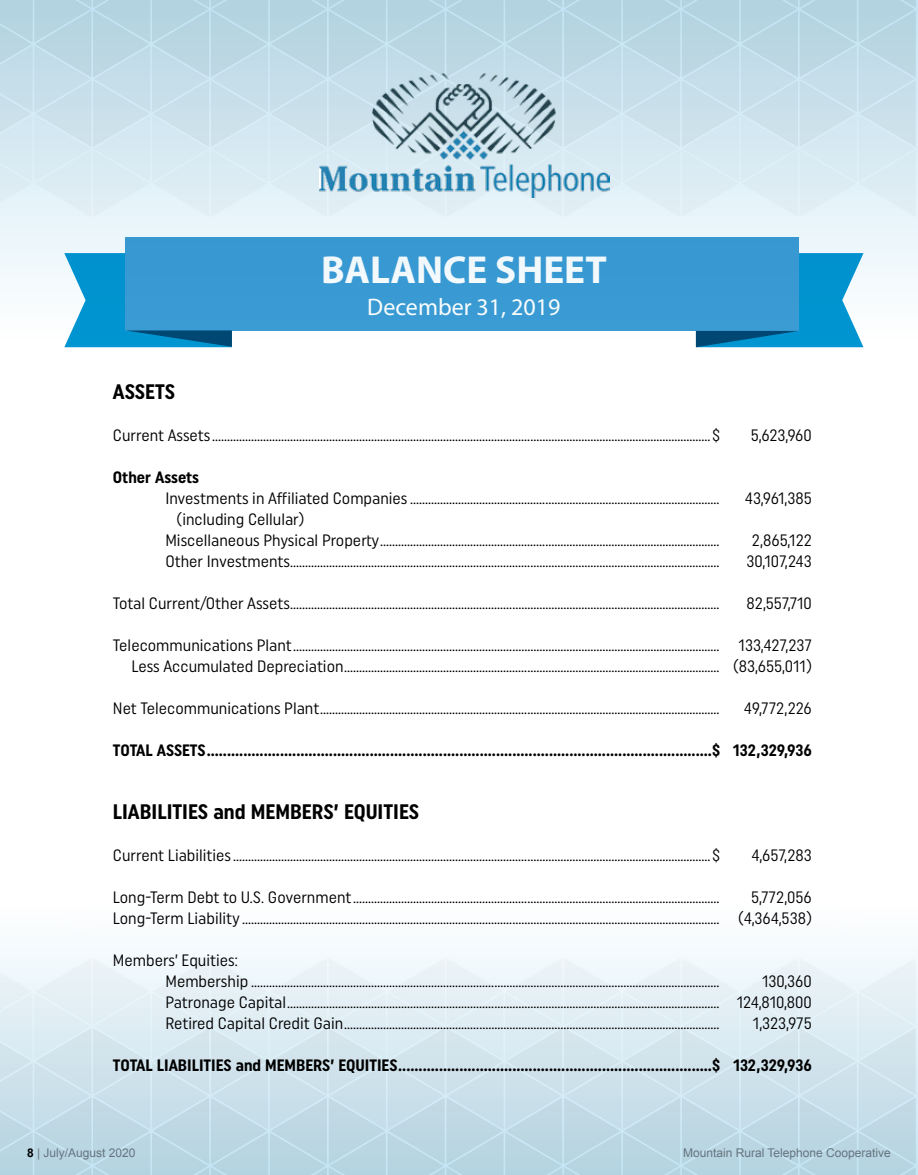
<style>
.page{position:relative;width:918px;height:1175px;background:#fff}
.page>*{position:absolute;margin:0;border:0;box-sizing:border-box;transform-origin:0 0}
.t1{font:700 39.15px "Myriad Pro";color:#fff}
.t2{font:24px "Myriad Pro";color:#fff}
.t3{font:700 21px "Uniform Condensed";color:#000}
.t4{font:16.5px/21px "Uniform Condensed";color:#000}
.t5{font:700 16.5px "Uniform Condensed";color:#000}
.t6{font:12px "Arial";color:#808285}
.s1{font-weight:700;color:#000}
</style>
<div class="page">
<svg style="left:0;top:0;width:918px;height:339px;background:#b4d6e9"></svg>
<div style="left:0;top:906px;width:918px;height:268px;background:linear-gradient(to bottom,#fff,#b4d3e1)"></div>
<svg style="left:64px;top:253px;width:168px;height:94px;background:#2f9acf"></svg>
<svg style="left:696px;top:253px;width:168px;height:94px;background:#2c99cf"></svg>
<img style="left:319px;top:73px;width:290px;height:125px">
<h1 class="t1" style="left:321px;top:244px;width:287px">BALANCE SHEET</h1>
<h2 class="t2" style="left:367px;top:292px;width:195px">December 31, 2019</h2>
<p class="t3" style="left:113px;top:378px;width:64px">ASSETS</p>
<p class="t4" style="left:113px;top:424px;width:609px">Current Assets......................................................................................................................................................................$</p>
<p class="t4" style="left:751px;top:424px;width:63px">5,623,960</p>
<p class="t5" style="left:113px;top:467px;width:88px">Other Assets</p>
<p class="t4" style="left:165px;top:487px;width:556px">Investments in Affiliated Companies .......................................................................................................</p>
<p class="t4" style="left:745px;top:487px;width:69px">43,961,385</p>
<p class="t4" style="left:165px;top:508px;width:556px;text-indent:11px">(including Cellular)<br>Miscellaneous Physical Property.................................................................................................................</p>
<p class="t4" style="left:752px;top:529px;width:62px">2,865,122</p>
<p class="t4" style="left:165px;top:550px;width:556px">Other Investments...............................................................................................................................................</p>
<p class="t4" style="left:747px;top:550px;width:67px">30,107,243</p>
<p class="t4" style="left:113px;top:592px;width:608px">Total Current/Other Assets...............................................................................................................................................</p>
<p class="t4" style="left:746px;top:592px;width:67px">82,557,710</p>
<p class="t4" style="left:113px;top:634px;width:701px;text-align:right">Telecommunications Plant.............................................................................................................................................. 133,427,237<br>Less Accumulated Depreciation............................................................................................................................. (83,655,011)</p>
<p class="t4" style="left:113px;top:697px;width:608px">Net Telecommunications Plant.....................................................................................................................................</p>
<p class="t4" style="left:744px;top:697px;width:70px">49,772,226</p>
<p class="t5" style="left:113px;top:740px;width:700px">TOTAL ASSETS............................................................................................................................$ 132,329,936</p>
<p class="t3" style="left:113px;top:798px;width:308px">LIABILITIES and MEMBERS’ EQUITIES</p>
<p class="t4" style="left:113px;top:844px;width:609px">Current Liabilities...............................................................................................................................................................$</p>
<p class="t4" style="left:752px;top:844px;width:62px">4,657,283</p>
<p class="t4" style="left:113px;top:886px;width:608px">Long-Term Debt to U.S. Government..........................................................................................................................</p>
<p class="t4" style="left:113px;top:886px;width:701px;text-align:right">5,772,056<br>Long-Term Liability ............................................................................................................................................................... (4,364,538)</p>
<p class="t4" style="left:165px;top:949px;width:556px;text-indent:-53px">Members’ Equities:<br>Membership ............................................................................................................................................................</p>
<p class="t4" style="left:165px;top:970px;width:648px;text-align:justify;text-indent:597px">130,360<br>Patronage Capital................................................................................................................................................ 124,810,800<br>Retired Capital Credit Gain.............................................................................................................................</p>
<p class="t4" style="left:753px;top:1012px;width:61px">1,323,975</p>
<p class="t5" style="left:113px;top:1055px;width:700px">TOTAL LIABILITIES and MEMBERS’ EQUITIES.............................................................................$ 132,329,936</p>
<p class="t6" style="left:27px;top:1144px;width:110px"><span class="s1">8</span> | July/August 2020</p>
<p class="t6" style="left:683px;top:1144px;width:209px">Mountain Rural Telephone Cooperative</p>
</div>
